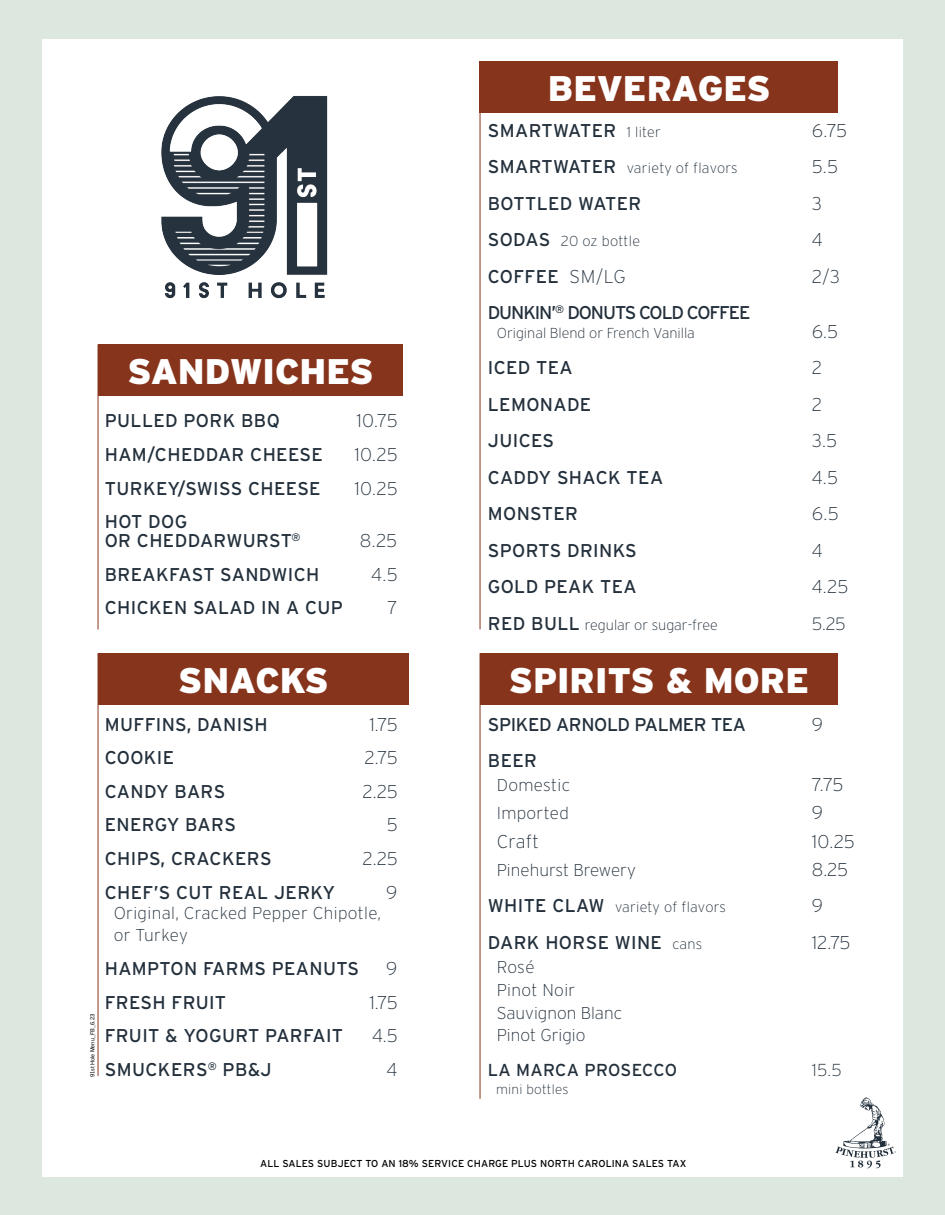
<style>
.page{position:relative;width:945px;height:1215px;background:#dce7e0}
.page>*{position:absolute;margin:0;border:0;box-sizing:border-box;transform-origin:0 0}
.t1{font:900 35.55px "Interstate";color:#fff}
.t2{font:18.45px/18.6px "Interstate";letter-spacing:.02em;color:#23303c}
.t3{font:200 18.45px "Interstate";letter-spacing:-.005em;color:#23303c}
.t4{font:18.45px "Interstate";letter-spacing:-.06em;color:#23303c}
.t5{font:18.45px "Interstate";letter-spacing:-.02em;color:#23303c}
.t6{font:200 17.85px "Interstate";color:#23303c}
.t7{font:17.25px "Interstate";letter-spacing:.005em;color:#23303c}
.t8{font:200 17.25px "Interstate";color:#23303c}
.t9{font:200 17.1px/22.8px "Interstate";letter-spacing:.01em;color:#23303c}
.t10{font:200 14.4px "Interstate";color:#23303c}
.t11{font:200 13.5px "Interstate";letter-spacing:.02em;color:#23303c}
.t12{font:10.05px "Interstate";letter-spacing:.01em;color:#000}
.t13{font:5.7px "Trade Gothic Next LT Pro";color:#000}
.s1{font-weight:200;font-size:14.4px}
.s2{font-weight:400;font-size:18.45px}
.s3{font-weight:200}
</style>
<div class="page">
<div style="left:42px;top:39px;width:861px;height:1137px;background:#fff"></div>
<img style="left:161px;top:96px;width:167px;height:203px">
<div style="left:98px;top:345px;width:305px;height:51px;background:#87341c"></div>
<div style="left:98px;top:653px;width:311px;height:51px;background:#87341c"></div>
<hr style="left:98px;top:653px;width:1px;height:423px;background:#87341c">
<hr style="left:98px;top:345px;width:1px;height:284px;background:#87341c">
<div style="left:480px;top:62px;width:358px;height:51px;background:#87341c"></div>
<div style="left:480px;top:653px;width:358px;height:51px;background:#87341c"></div>
<hr style="left:480px;top:653px;width:1px;height:446px;background:#87341c">
<hr style="left:480px;top:62px;width:1px;height:567px;background:#87341c">
<svg style="left:835px;top:1097px;width:61px;height:71px"></svg>
<h1 class="t1" style="left:127px;top:352px;width:248px">SANDWICHES</h1>
<p class="t2" style="left:105px;top:411px;width:177px">PULLED PORK BBQ</p>
<p class="t3" style="left:356px;top:411px;width:43px">10.75</p>
<p class="t2" style="left:105px;top:445px;width:220px">HAM/CHEDDAR CHEESE</p>
<p class="t3" style="left:354px;top:444px;width:45px">10.25</p>
<p class="t2" style="left:105px;top:479px;width:217px">TURKEY/SWISS CHEESE</p>
<p class="t3" style="left:354px;top:478px;width:45px">10.25</p>
<p class="t2" style="left:105px;top:512px;width:197px">HOT DOG<br>OR CHEDDARWURST<sup>®</sup></p>
<p class="t3" style="left:360px;top:530px;width:39px">8.25</p>
<p class="t2" style="left:105px;top:565px;width:216px">BREAKFAST SANDWICH</p>
<p class="t3" style="left:371px;top:564px;width:28px">4.5</p>
<p class="t2" style="left:105px;top:598px;width:240px">CHICKEN SALAD IN A CUP</p>
<p class="t3" style="left:388px;top:598px;width:11px">7</p>
<p class="t13" style="left:88px;top:1077px;width:65px;rotate:-90deg">91st Hole Menu_FB_6.23</p>
<h1 class="t1" style="left:178px;top:660px;width:152px">SNACKS</h1>
<p class="t2" style="left:105px;top:715px;width:165px">MUFFINS, DANISH</p>
<p class="t3" style="left:369px;top:714px;width:30px">1.75</p>
<p class="t2" style="left:105px;top:748px;width:71px">COOKIE</p>
<p class="t3" style="left:364px;top:748px;width:35px">2.75</p>
<p class="t2" style="left:105px;top:782px;width:122px">CANDY BARS</p>
<p class="t3" style="left:363px;top:781px;width:37px">2.25</p>
<p class="t2" style="left:105px;top:815px;width:133px">ENERGY BARS</p>
<p class="t3" style="left:387px;top:815px;width:12px">5</p>
<p class="t2" style="left:105px;top:849px;width:168px">CHIPS, CRACKERS</p>
<p class="t3" style="left:363px;top:848px;width:37px">2.25</p>
<p class="t2" style="left:105px;top:883px;width:232px">CHEF’S CUT REAL JERKY</p>
<p class="t3" style="left:386px;top:882px;width:13px">9</p>
<p class="t9" style="left:114px;top:901px;width:269px">Original, Cracked Pepper Chipotle, or Turkey</p>
<p class="t2" style="left:105px;top:959px;width:256px">HAMPTON FARMS PEANUTS</p>
<p class="t3" style="left:386px;top:959px;width:13px">9</p>
<p class="t2" style="left:105px;top:993px;width:123px">FRESH FRUIT</p>
<p class="t3" style="left:369px;top:992px;width:30px">1.75</p>
<p class="t2" style="left:105px;top:1026px;width:240px">FRUIT &amp; YOGURT PARFAIT</p>
<p class="t3" style="left:372px;top:1026px;width:27px">4.5</p>
<p class="t2" style="left:105px;top:1060px;width:168px">SMUCKERS<sup>®</sup> PB&amp;J</p>
<p class="t3" style="left:387px;top:1059px;width:13px">4</p>
<h1 class="t1" style="left:548px;top:69px;width:224px">BEVERAGES</h1>
<p class="t2" style="left:488px;top:121px;width:175px">SMARTWATER <span class="s1">1 liter</span></p>
<p class="t3" style="left:812px;top:120px;width:37px">6.75</p>
<p class="t10" style="left:488px;top:161px;width:251px"><span class="s2">SMARTWATER</span> variety of flavors</p>
<p class="t3" style="left:812px;top:157px;width:28px">5.5</p>
<p class="t2" style="left:488px;top:194px;width:155px">BOTTLED WATER</p>
<p class="t3" style="left:812px;top:193px;width:12px">3</p>
<p class="t10" style="left:488px;top:234px;width:154px"><span class="s2">SODAS</span> 20 oz bottle</p>
<p class="t3" style="left:812px;top:230px;width:13px">4</p>
<p class="t2" style="left:488px;top:267px;width:139px">COFFEE <span class="s3">SM/LG</span></p>
<p class="t3" style="left:812px;top:266px;width:30px">2/3</p>
<p class="t4" style="left:488px;top:303px;width:264px">DUNKIN’<sup>®</sup> DONUTS COLD COFFEE</p>
<p class="t10" style="left:497px;top:325px;width:200px">Original Blend or French Vanilla</p>
<p class="t3" style="left:812px;top:321px;width:28px">6.5</p>
<p class="t2" style="left:488px;top:359px;width:86px">ICED TEA</p>
<p class="t3" style="left:812px;top:358px;width:12px">2</p>
<p class="t2" style="left:488px;top:395px;width:105px">LEMONADE</p>
<p class="t3" style="left:812px;top:394px;width:12px">2</p>
<p class="t2" style="left:488px;top:432px;width:68px">JUICES</p>
<p class="t3" style="left:812px;top:431px;width:27px">3.5</p>
<p class="t2" style="left:488px;top:468px;width:177px">CADDY SHACK TEA</p>
<p class="t3" style="left:812px;top:467px;width:28px">4.5</p>
<p class="t2" style="left:488px;top:504px;width:92px">MONSTER</p>
<p class="t3" style="left:812px;top:504px;width:28px">6.5</p>
<p class="t2" style="left:488px;top:541px;width:150px">SPORTS DRINKS</p>
<p class="t3" style="left:812px;top:540px;width:13px">4</p>
<p class="t2" style="left:488px;top:577px;width:150px">GOLD PEAK TEA</p>
<p class="t3" style="left:812px;top:577px;width:38px">4.25</p>
<p class="t10" style="left:488px;top:617px;width:232px"><span class="s2">RED BULL</span> regular or sugar-free</p>
<p class="t6" style="left:812px;top:614px;width:35px">5.25</p>
<h1 class="t1" style="left:509px;top:660px;width:302px">SPIRITS &amp; MORE</h1>
<p class="t5" style="left:488px;top:714px;width:260px">SPIKED ARNOLD PALMER TEA</p>
<p class="t3" style="left:812px;top:714px;width:13px">9</p>
<p class="t2" style="left:488px;top:751px;width:51px">BEER</p>
<p class="t9" style="left:497px;top:774px;width:75px">Domestic</p>
<p class="t3" style="left:812px;top:775px;width:33px">7.75</p>
<p class="t9" style="left:497px;top:802px;width:74px">Imported</p>
<p class="t3" style="left:812px;top:803px;width:13px">9</p>
<p class="t3" style="left:497px;top:831px;width:44px">Craft</p>
<p class="t3" style="left:812px;top:831px;width:44px">10.25</p>
<p class="t9" style="left:497px;top:859px;width:141px">Pinehurst Brewery</p>
<p class="t3" style="left:812px;top:859px;width:38px">8.25</p>
<p class="t10" style="left:488px;top:900px;width:240px"><span class="s2">WHITE CLAW</span> variety of flavors</p>
<p class="t3" style="left:812px;top:896px;width:13px">9</p>
<p class="t2" style="left:488px;top:933px;width:216px">DARK HORSE WINE <span class="s1">cans</span></p>
<p class="t3" style="left:812px;top:932px;width:40px">12.75</p>
<p class="t9" style="left:497px;top:956px;width:127px">Rosé<br>Pinot Noir<br>Sauvignon Blanc<br>Pinot Grigio</p>
<p class="t7" style="left:488px;top:1060px;width:191px">LA MARCA PROSECCO</p>
<p class="t8" style="left:812px;top:1060px;width:31px">15.5</p>
<p class="t11" style="left:496px;top:1082px;width:74px">mini bottles</p>
<p class="t12" style="left:260px;top:1158px;width:428px">ALL SALES SUBJECT TO AN 18% SERVICE CHARGE PLUS NORTH CAROLINA SALES TAX</p>
</div>
